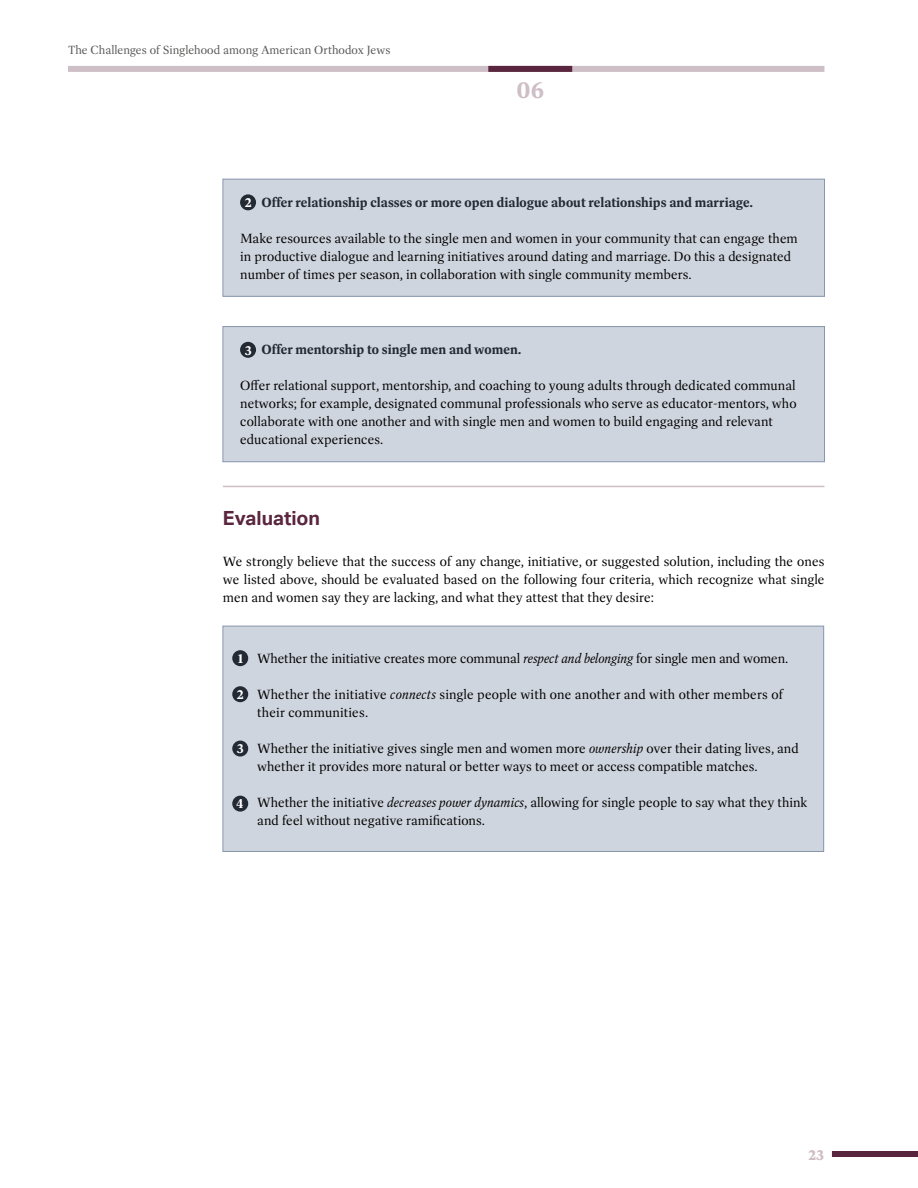
<style>
.page{position:relative;width:918px;height:1188px;background:#fff}
.page>*{position:absolute;margin:0;border:0;box-sizing:border-box;transform-origin:0 0}
.t1{font:700 24px "Dashiell Bright";color:#cebec5}
.t2{font:700 19.5px "Aktiv Grotesk";color:#5a253e}
.t3{font:800 15px "Dashiell Bright";color:#cebec5}
.t4{font:13.5px/18px "Dashiell Bright";color:#000}
.t5{font:700 13.5px "Dashiell Bright";color:#232a34}
.t6{font:700 13.5px "Dashiell Bright";color:#fff}
.t7{font:12px "Dashiell Bright";color:#575756}
.s1{font-style:italic}
</style>
<div class="page">
<div style="left:832px;top:1151px;width:86px;height:6px;background:#5a253e"></div>
<div style="left:68px;top:66px;width:756px;height:6px;background:#cebec5"></div>
<div style="left:223px;top:179px;width:601px;height:117px;background:#cfd5de"></div>
<div style="left:223px;top:179px;width:602px;height:118px;border:1px solid #8797ae"></div>
<div style="left:223px;top:327px;width:601px;height:135px;background:#cfd5de"></div>
<div style="left:223px;top:326px;width:602px;height:136px;border:1px solid #8797ae"></div>
<div style="left:223px;top:626px;width:601px;height:225px;background:#cfd5de"></div>
<div style="left:223px;top:626px;width:601px;height:226px;border:1px solid #8797ae"></div>
<div style="left:232px;top:650px;width:16px;height:16px;background:#232a34;border-radius:50%"></div>
<div style="left:232px;top:686px;width:16px;height:16px;background:#232a34;border-radius:50%"></div>
<div style="left:232px;top:741px;width:16px;height:16px;background:#232a34;border-radius:50%"></div>
<div style="left:232px;top:796px;width:16px;height:16px;background:#232a34;border-radius:50%"></div>
<div style="left:488px;top:66px;width:84px;height:6px;background:#5a253e"></div>
<hr style="left:223px;top:486px;width:601px;height:1px;background:#cebec5">
<div style="left:240px;top:194px;width:16px;height:16px;background:#232a34;border-radius:50%"></div>
<div style="left:240px;top:342px;width:16px;height:16px;background:#232a34;border-radius:50%"></div>
<p class="t7" style="left:68px;top:42px;width:324px">The Challenges of Singlehood among American Orthodox Jews</p>
<h1 class="t1" style="left:516px;top:75px;width:29px">06</h1>
<p class="t5" style="left:262px;top:194px;width:493px">Offer relationship classes or more open dialogue about relationships and marriage.</p>
<p class="t4" style="left:240px;top:230px;width:559px">Make resources available to the single men and women in your community that can engage them in productive dialogue and learning initiatives around dating and marriage. Do this a designated number of times per season, in collaboration with single community members.</p>
<p class="t6" style="left:245px;top:194px;width:8px">2</p>
<p class="t5" style="left:262px;top:341px;width:262px">Offer mentorship to single men and women.</p>
<p class="t4" style="left:240px;top:377px;width:558px">Offer relational support, mentorship, and coaching to young adults through dedicated communal networks; for example, designated communal professionals who serve as educator-mentors, who collaborate with one another and with single men and women to build engaging and relevant educational experiences.</p>
<p class="t6" style="left:245px;top:342px;width:8px">3</p>
<h2 class="t2" style="left:223px;top:507px;width:99px">Evaluation</h2>
<p class="t4" style="left:223px;top:553px;width:603px;text-align:justify">We strongly believe that the success of any change, initiative, or suggested solution, including the ones we listed above, should be evaluated based on the following four criteria, which recognize what single men and women say they are lacking, and what they attest that they desire:</p>
<p class="t6" style="left:238px;top:650px;width:7px">1</p>
<p class="t6" style="left:237px;top:686px;width:8px">2</p>
<p class="t6" style="left:237px;top:740px;width:8px">3</p>
<p class="t6" style="left:236px;top:796px;width:9px">4</p>
<p class="t4" style="left:257px;top:650px;width:533px">Whether the initiative creates more communal <span class="s1">respect and belonging</span> for single men and women.</p>
<p class="t4" style="left:257px;top:686px;width:527px">Whether the initiative <span class="s1">connects</span> single people with one another and with other members of their communities.</p>
<p class="t4" style="left:257px;top:740px;width:543px">Whether the initiative gives single men and women more <span class="s1">ownership</span> over their dating lives, and whether it provides more natural or better ways to meet or access compatible matches.</p>
<p class="t4" style="left:257px;top:794px;width:552px">Whether the initiative <span class="s1">decreases power dynamics</span>, allowing for single people to say what they think and feel without negative ramifications.</p>
<p class="t3" style="left:809px;top:1145px;width:17px">23</p>
</div>
